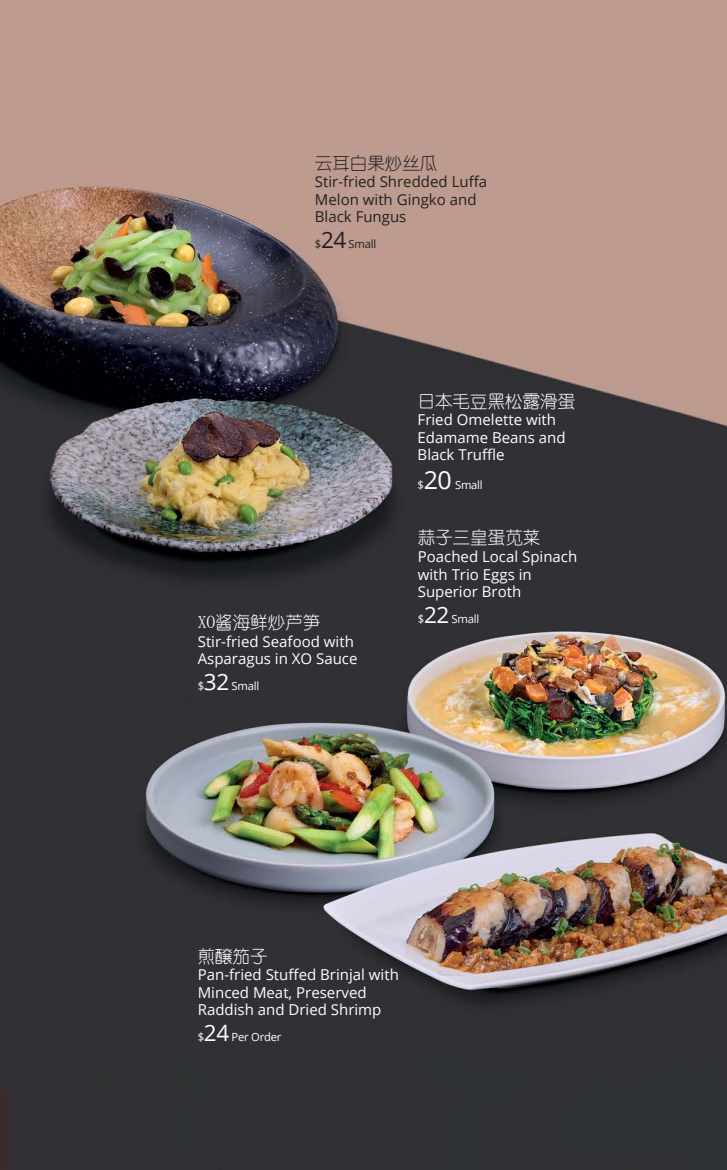
<style>
.page{position:relative;width:727px;height:1170px;background:#fff}
.page>*{position:absolute;margin:0;border:0;box-sizing:border-box;transform-origin:0 0}
.t1{font:25px "Open Sans";color:#fff}
.t2{font:17.5px "You Yuan";color:#fff}
.t3{font:17.5px "You Yuan";color:#231f20}
.t4{font:15px/17.5px "Open Sans";color:#fff}
.t5{font:15px/17.5px "Open Sans";color:#231f20}
.t6{font:11.25px "Open Sans";letter-spacing:-.02em;color:#fff}
.t7{font:11.25px "Open Sans";letter-spacing:-.02em;color:#231f20}
.s1{font-size:22.5px}
</style>
<div class="page">
<img style="left:0;top:0;width:726px;height:1169px">
<p class="t3" style="left:315px;top:153px;width:124px">云耳白果炒丝瓜</p>
<p class="t5" style="left:315px;top:173px;width:174px">Stir-fried Shredded Luffa<br>Melon with Gingko and<br>Black Fungus</p>
<p class="t7" style="left:315px;top:236px;width:63px">$<span class="s1">24</span> Small</p>
<p class="t2" style="left:198px;top:613px;width:124px">XO酱海鲜炒芦笋</p>
<p class="t4" style="left:198px;top:632px;width:161px">Stir-fried Seafood with<br>Asparagus in XO Sauce</p>
<p class="t6" style="left:198px;top:678px;width:63px">$<span class="s1">32</span> Small</p>
<p class="t2" style="left:417px;top:391px;width:159px">日本毛豆黑松露滑蛋</p>
<p class="t4" style="left:417px;top:411px;width:149px">Fried Omelette with<br>Edamame Beans and<br>Black Truffle</p>
<p class="t6" style="left:417px;top:477px;width:8px">$</p>
<h1 class="t1" style="left:423px;top:463px;width:30px">20</h1>
<p class="t6" style="left:455px;top:477px;width:29px">Small</p>
<p class="t2" style="left:417px;top:528px;width:124px">蒜子三皇蛋苋菜</p>
<p class="t4" style="left:417px;top:547px;width:161px">Poached Local Spinach with Trio Eggs in<br>Superior Broth</p>
<p class="t6" style="left:417px;top:611px;width:63px">$<span class="s1">22</span> Small</p>
<p class="t2" style="left:198px;top:946px;width:71px">煎醸笳子</p>
<p class="t4" style="left:198px;top:965px;width:202px">Pan-fried Stuffed Brinjal with<br>Minced Meat, Preserved<br>Raddish and Dried Shrimp</p>
<p class="t6" style="left:198px;top:1029px;width:85px">$<span class="s1">24</span> Per Order</p>
</div>
